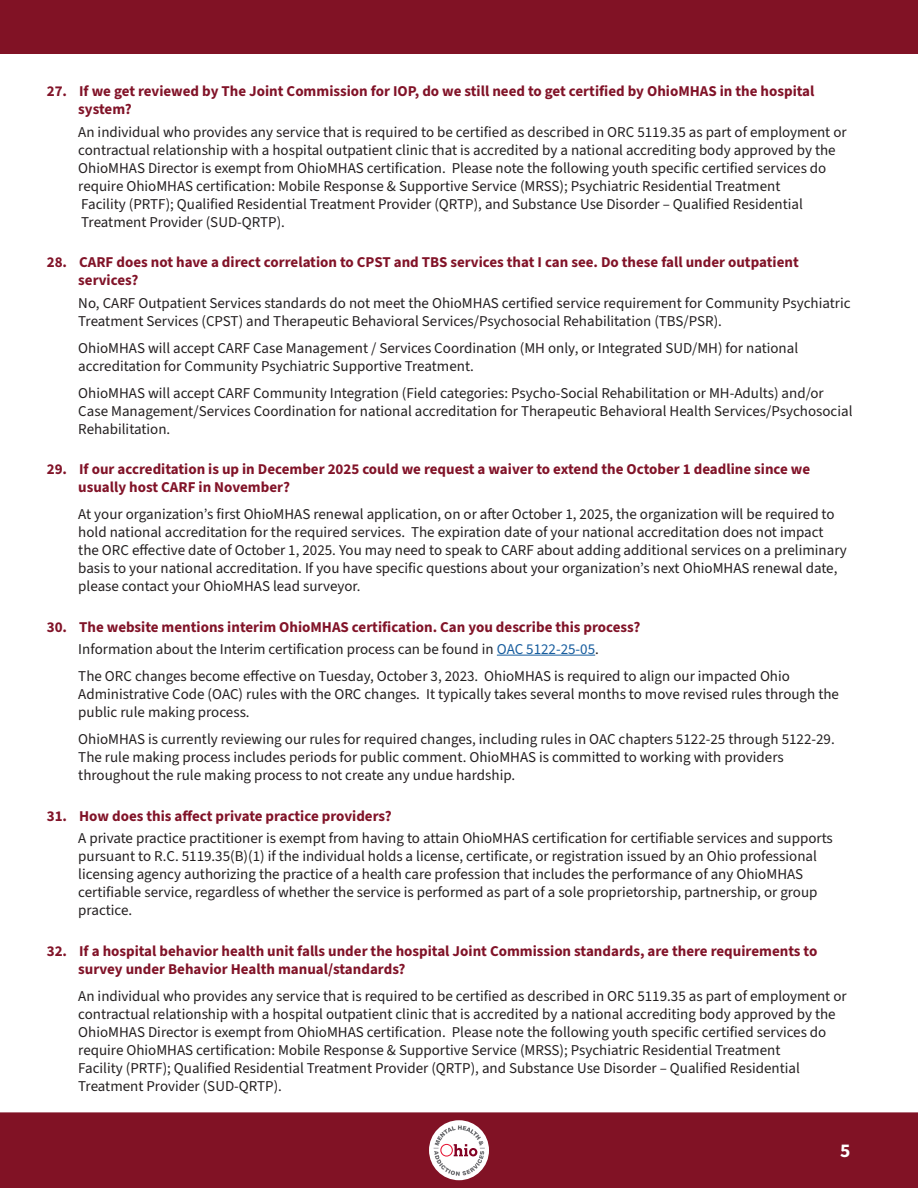
<style>
.page{position:relative;width:918px;height:1188px;background:#fff}
.page>*{position:absolute;margin:0;border:0;box-sizing:border-box;transform-origin:0 0}
.t1{font:700 19.5px "Source Sans 3";color:#fff}
.t2{font:15px/18px "Source Sans 3";color:#231f20}
.t3{font:700 15px/18px "Source Sans 3";color:#811328}
.s1{color:#175d9e}
</style>
<div class="page">
<hr style="left:497px;top:655px;width:98px;height:1px;background:#175d9e">
<div style="left:1px;top:1px;width:916px;height:52px;background:#811225"></div>
<div style="left:0;top:0;width:918px;height:54px;border:2px solid #811225"></div>
<div style="left:1px;top:1113px;width:916px;height:74px;background:#811225"></div>
<div style="left:0;top:1112px;width:918px;height:76px;border:2px solid #811225"></div>
<div style="left:429px;top:1120px;width:60px;height:60px;background:#fff;border-radius:50%"></div>
<svg style="left:434px;top:1125px;width:51px;height:51px"></svg>
<p class="t3" style="left:78px;top:82px;width:738px;text-indent:-32px">27. If we get reviewed by The Joint Commission for IOP, do we still need to get certified by OhioMHAS in the hospital system?</p>
<p class="t2" style="left:78px;top:123px;width:770px">An individual who provides any service that is required to be certified as described in ORC 5119.35 as part of employment or contractual relationship with a hospital outpatient clinic that is accredited by a national accrediting body approved by the OhioMHAS Director is exempt from OhioMHAS certification. Please note the following youth specific certified services do require OhioMHAS certification: Mobile Response &amp; Supportive Service (MRSS); Psychiatric Residential Treatment<br>Facility (PRTF); Qualified Residential Treatment Provider (QRTP), and Substance Use Disorder – Qualified Residential Treatment Provider (SUD-QRTP).</p>
<p class="t3" style="left:78px;top:253px;width:722px;text-indent:-32px">28. CARF does not have a direct correlation to CPST and TBS services that I can see. Do these fall under outpatient services?</p>
<p class="t2" style="left:78px;top:294px;width:774px">No, CARF Outpatient Services standards do not meet the OhioMHAS certified service requirement for Community Psychiatric<br>Treatment Services (CPST) and Therapeutic Behavioral Services/Psychosocial Rehabilitation (TBS/PSR).</p>
<p class="t2" style="left:78px;top:339px;width:721px">OhioMHAS will accept CARF Case Management / Services Coordination (MH only, or Integrated SUD/MH) for national accreditation for Community Psychiatric Supportive Treatment.</p>
<p class="t2" style="left:78px;top:384px;width:776px">OhioMHAS will accept CARF Community Integration (Field categories: Psycho-Social Rehabilitation or MH-Adults) and/or<br>Case Management/Services Coordination for national accreditation for Therapeutic Behavioral Health Services/Psychosocial<br>Rehabilitation.</p>
<p class="t3" style="left:78px;top:460px;width:733px;text-indent:-32px">29. If our accreditation is up in December 2025 could we request a waiver to extend the October 1 deadline since we usually host CARF in November?</p>
<p class="t2" style="left:78px;top:505px;width:770px">At your organization’s first OhioMHAS renewal application, on or after October 1, 2025, the organization will be required to hold national accreditation for the required services. The expiration date of your national accreditation does not impact the ORC effective date of October 1, 2025. You may need to speak to CARF about adding additional services on a preliminary basis to your national accreditation. If you have specific questions about your organization’s next OhioMHAS renewal date, please contact your OhioMHAS lead surveyor.</p>
<p class="t3" style="left:47px;top:617px;width:595px">30. The website mentions interim OhioMHAS certification. Can you describe this process?</p>
<p class="t2" style="left:78px;top:640px;width:522px">Information about the Interim certification process can be found in <span class="s1">OAC 5122-25-05</span>.</p>
<p class="t2" style="left:78px;top:667px;width:762px">The ORC changes become effective on Tuesday, October 3, 2023. OhioMHAS is required to align our impacted Ohio<br>Administrative Code (OAC) rules with the ORC changes. It typically takes several months to move revised rules through the public rule making process.</p>
<p class="t2" style="left:78px;top:730px;width:758px">OhioMHAS is currently reviewing our rules for required changes, including rules in OAC chapters 5122-25 through 5122-29.<br>The rule making process includes periods for public comment. OhioMHAS is committed to working with providers throughout the rule making process to not create any undue hardship.</p>
<p class="t3" style="left:47px;top:806px;width:347px">31. How does this affect private practice providers?</p>
<p class="t2" style="left:78px;top:829px;width:756px">A private practice practitioner is exempt from having to attain OhioMHAS certification for certifiable services and supports pursuant to R.C. 5119.35(B)(1) if the individual holds a license, certificate, or registration issued by an Ohio professional licensing agency authorizing the practice of a health care profession that includes the performance of any OhioMHAS certifiable service, regardless of whether the service is performed as part of a sole proprietorship, partnership, or group practice.</p>
<p class="t3" style="left:78px;top:941px;width:741px;text-indent:-32px">32. If a hospital behavior health unit falls under the hospital Joint Commission standards, are there requirements to survey under Behavior Health manual/standards?</p>
<p class="t2" style="left:78px;top:987px;width:770px">An individual who provides any service that is required to be certified as described in ORC 5119.35 as part of employment or contractual relationship with a hospital outpatient clinic that is accredited by a national accrediting body approved by the OhioMHAS Director is exempt from OhioMHAS certification. Please note the following youth specific certified services do require OhioMHAS certification: Mobile Response &amp; Supportive Service (MRSS); Psychiatric Residential Treatment<br>Facility (PRTF); Qualified Residential Treatment Provider (QRTP), and Substance Use Disorder – Qualified Residential Treatment Provider (SUD-QRTP).</p>
<p class="t1" style="left:840px;top:1138px;width:12px">5</p>
</div>
